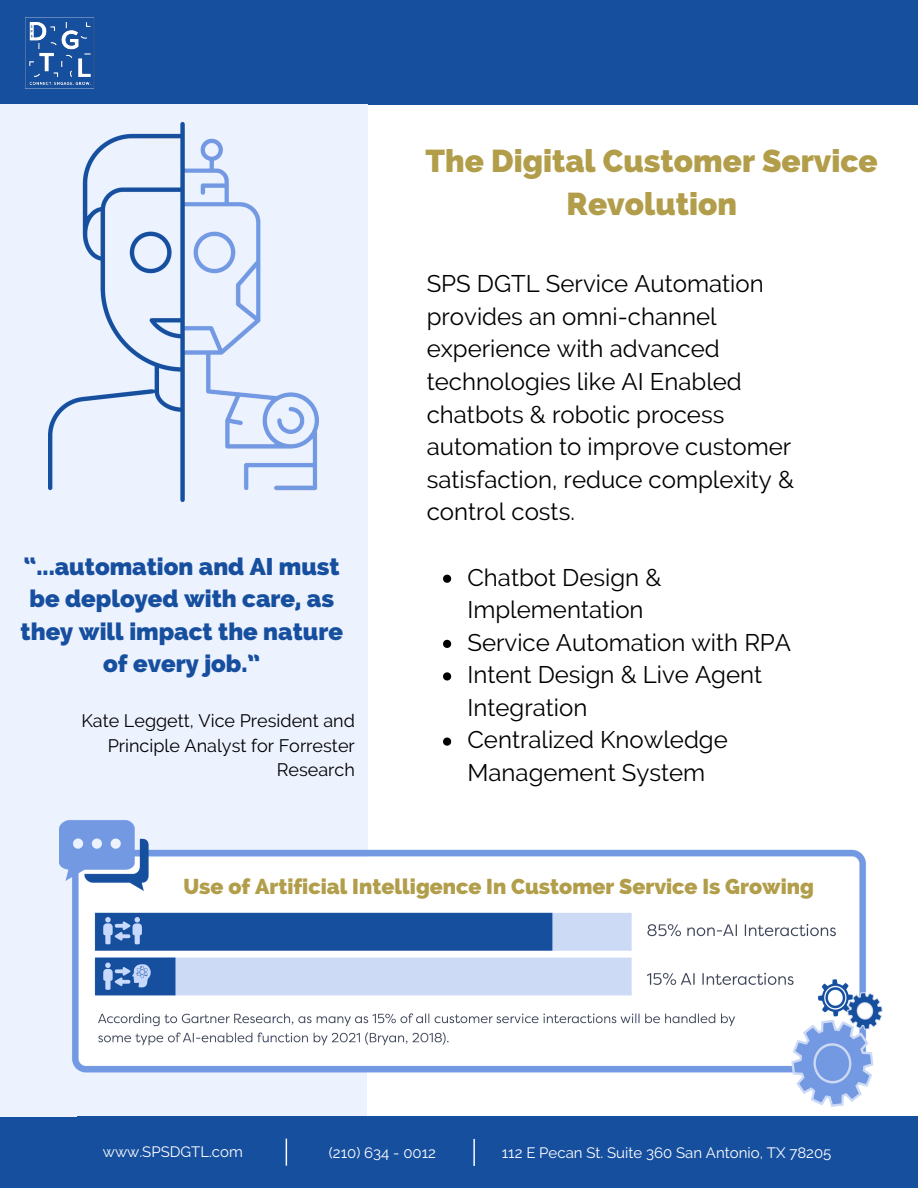
<style>
.page{position:relative;width:918px;height:1188px;background:#fff}
.page>*{position:absolute;margin:0;border:0;box-sizing:border-box;transform-origin:0 0}
.t1{font:800 31.5px/43.2px "Raleway";color:#b29e4a;text-align:center}
.t2{font:24px/32.5px "Raleway";color:#000}
.t3{font:800 24px/32.7px "Raleway";color:#174f9f;text-align:center}
.t4{font:800 21.3px "Raleway";color:#b29e4a}
.t5{font:18px/24.8px "Raleway";color:#000;text-align:right}
.t6{font:15px "Raleway";color:#fff}
</style>
<div class="page">
<div style="left:0;top:0;width:918px;height:105px;background:#174f9f"></div>
<img style="left:25px;top:17px;width:70px;height:72px">
<div style="left:20px;top:1070px;width:347px;height:47px;background:#edf2ff"></div>
<div style="left:0;top:1117px;width:918px;height:71px;background:#174f9f"></div>
<svg style="left:286px;top:1139px;width:1px;height:27px"></svg>
<svg style="left:473px;top:1139px;width:2px;height:27px"></svg>
<div style="left:0;top:104px;width:368px;height:753px;background:#edf2ff"></div>
<img style="left:49px;top:123px;width:270px;height:379px">
<div style="left:0;top:769px;width:77px;height:348px;background:#edf2ff"></div>
<svg style="left:443px;top:575px;width:8px;height:8px"></svg>
<svg style="left:443px;top:640px;width:8px;height:8px"></svg>
<svg style="left:443px;top:672px;width:8px;height:9px"></svg>
<svg style="left:443px;top:738px;width:8px;height:8px"></svg>
<img style="left:59px;top:820px;width:824px;height:286px">
<h1 class="t1" style="left:426px;top:139px;width:454px">The Digital Customer Service<br>Revolution</h1>
<p class="t3" style="left:21px;top:550px;width:324px">“...automation and AI must be deployed with care, as they will impact the nature of every job.”</p>
<p class="t5" style="left:81px;top:708px;width:275px">Kate Leggett, Vice President and<br>Principle Analyst for Forrester<br>Research</p>
<p class="t2" style="left:427px;top:268px;width:369px">SPS DGTL Service Automation provides an omni-channel experience with advanced technologies like AI Enabled chatbots &amp; robotic process automation to improve customer satisfaction, reduce complexity &amp; control costs.</p>
<p class="t2" style="left:468px;top:561px;width:325px">Chatbot Design &amp;<br>Implementation<br>Service Automation with RPA<br>Intent Design &amp; Live Agent<br>Integration<br>Centralized Knowledge<br>Management System</p>
<p class="t4" style="left:183px;top:874px;width:632px">Use of Artificial Intelligence In Customer Service Is Growing</p>
<p class="t6" style="left:103px;top:1143px;width:142px">www.SPSDGTL.com</p>
<p class="t6" style="left:329px;top:1143px;width:109px">(210) 634 - 0012</p>
<p class="t6" style="left:502px;top:1144px;width:331px">112 E Pecan St. Suite 360 San Antonio, TX 78205</p>
</div>
